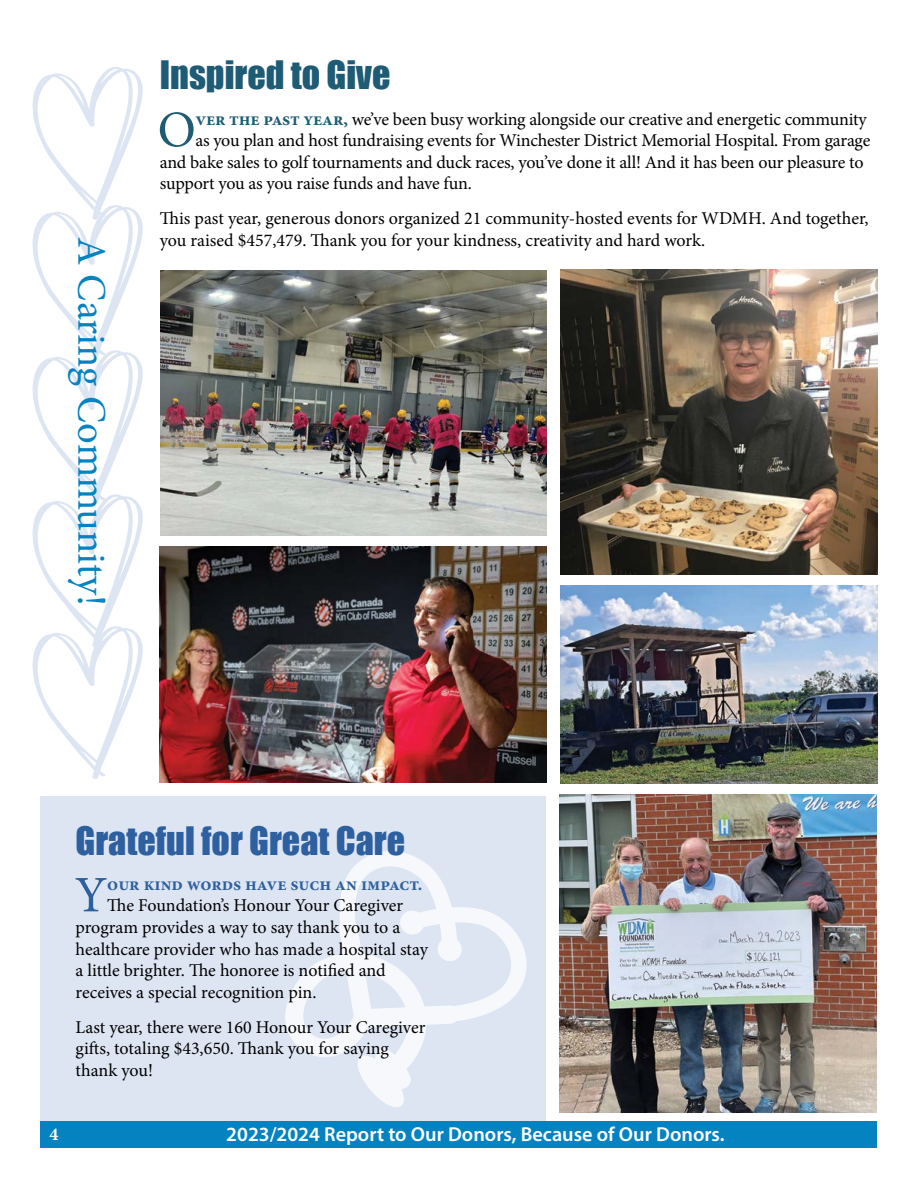
<style>
.page{position:relative;width:918px;height:1188px;background:#fff}
.page>*{position:absolute;margin:0;border:0;box-sizing:border-box;transform-origin:0 0}
.t1{font:51.3px "Minion Pro";color:#1e5b74}
.t2{font:51.3px "Minion Pro";color:#2e609f}
.t3{font:40.65px "Minion Pro";color:#0483c0}
.t4{font:36px "Impact";color:#2e609f}
.t5{font:36px "Impact";color:#1e5b74}
.t6{font:600 20.25px "Myriad Pro";color:#fff}
.t7{font:18px/21.6px "Minion Pro";letter-spacing:-.01em;color:#000}
.t8{font:700 18px "Minion Pro";color:#2e609f}
.t9{font:700 18px "Minion Pro";color:#fff}
.s1{font-weight:700;color:#1e5b74}
</style>
<div class="page">
<svg style="left:32px;top:67px;width:111px;height:712px"></svg>
<div style="left:40px;top:796px;width:506px;height:334px;background:#dde5f3"></div>
<div style="left:40px;top:1121px;width:838px;height:27px;background:#0483c0"></div>
<img style="left:560px;top:270px;width:318px;height:304px">
<img style="left:559px;top:794px;width:318px;height:318px">
<img style="left:560px;top:585px;width:318px;height:198px">
<img style="left:160px;top:546px;width:387px;height:237px">
<img style="left:161px;top:270px;width:385px;height:266px">
<svg style="left:285px;top:851px;width:242px;height:256px"></svg>
<h2 class="t3" style="left:119px;top:237px;width:371px;rotate:90deg">A Caring Community!</h2>
<h3 class="t5" style="left:160px;top:47px;width:232px">Inspired to Give</h3>
<h1 class="t1" style="left:158px;top:95px;width:40px">O</h1>
<p class="t7" style="left:195px;top:108px;width:673px"><span class="s1">ver the past year,</span> we’ve been busy working alongside our creative and energetic community</p>
<p class="t7" style="left:195px;top:130px;width:677px">as you plan and host fundraising events for Winchester District Memorial Hospital. From garage</p>
<p class="t7" style="left:160px;top:151px;width:705px">and bake sales to golf tournaments and duck races, you’ve done it all! And it has been our pleasure to</p>
<p class="t7" style="left:160px;top:173px;width:314px">support you as you raise funds and have fun.</p>
<p class="t7" style="left:160px;top:208px;width:710px">This past year, generous donors organized 21 community-hosted events for WDMH. And together, you raised $457,479. Thank you for your kindness, creativity and hard work.</p>
<h3 class="t4" style="left:76px;top:813px;width:331px">Grateful for Great Care</h3>
<h1 class="t2" style="left:75px;top:861px;width:34px">Y</h1>
<p class="t8" style="left:107px;top:871px;width:317px">our kind words have such an impact.</p>
<p class="t7" style="left:76px;top:895px;width:354px;text-indent:32px">The Foundation’s Honour Your Caregiver program provides a way to say thank you to a healthcare provider who has made a hospital stay a little brighter. The honoree is notified and receives a special recognition pin.</p>
<p class="t7" style="left:76px;top:1016px;width:351px">Last year, there were 160 Honour Your Caregiver gifts, totaling $43,650. Thank you for saying thank you!</p>
<p class="t9" style="left:50px;top:1121px;width:10px">4</p>
<p class="t6" style="left:226px;top:1121px;width:500px">2023/2024 Report to Our Donors, Because of Our Donors.</p>
</div>
